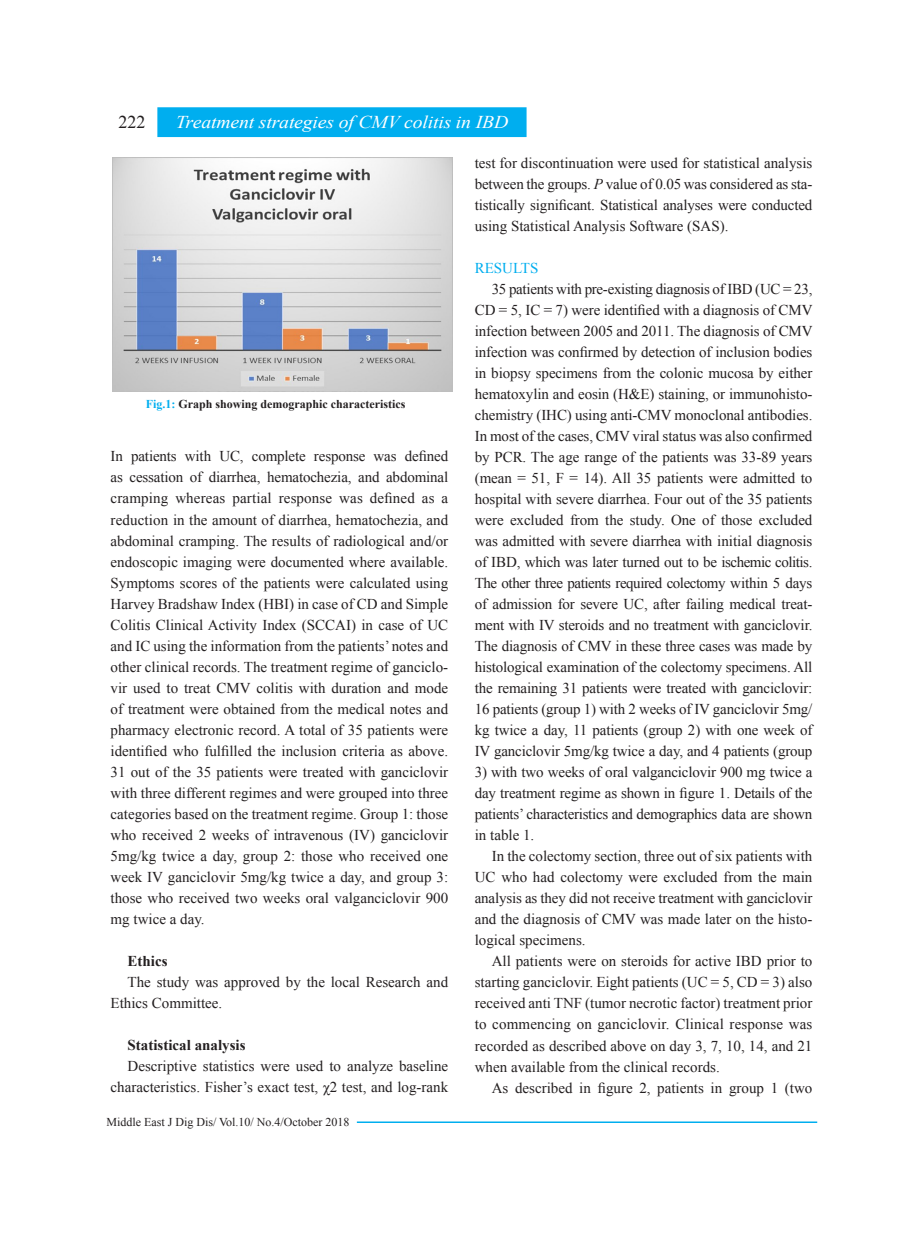
<style>
.page{position:relative;width:923px;height:1234px;background:#fff}
.page>*{position:absolute;margin:0;border:0;box-sizing:border-box;transform-origin:0 0}
.t1{font:italic 18px "Times New Roman";letter-spacing:-.01em;color:#fff;scale:1.1 1}
.t2{font:18px "Times New Roman";color:#231f20}
.t3{font:15px/21px "Times New Roman";color:#231f20;text-align:justify}
.t4{font:700 15px "Times New Roman";color:#231f20}
.t5{font:15px "Times New Roman";color:#00aeef}
.t6{font:700 12px "Times New Roman";color:#231f20}
.t7{font:12px "Times New Roman";color:#231f20}
.s1{color:#00aeef}
.s2{font-style:italic}
</style>
<div class="page">
<hr style="left:357px;top:1121px;width:460px;height:1px;background:#00aeef">
<div style="left:158px;top:108px;width:368px;height:28px;background:#00aeef"></div>
<div style="left:157px;top:107px;width:369px;height:30px;border:2px solid #00aeef"></div>
<img style="left:112px;top:158px;width:340px;height:234px">
<p class="t2" style="left:118px;top:110px;width:28px">222</p>
<p class="t1" style="left:176px;top:110px;width:304px">Treatment strategies of CMV colitis in IBD</p>
<p class="t6" style="left:146px;top:395px;width:261px"><span class="s1">Fig.1:</span> Graph showing demographic characteristics</p>
<p class="t3" style="left:111px;top:445px;width:339px">In patients with UC, complete response was defined as cessation of diarrhea, hematochezia, and abdominal cramping whereas partial response was defined as a reduction in the amount of diarrhea, hematochezia, and abdominal cramping. The results of radiological and/or endoscopic imaging were documented where available.<br>Symptoms scores of the patients were calculated using Harvey Bradshaw Index (HBI) in case of CD and Simple Colitis Clinical Activity Index (SCCAI) in case of UC and IC using the information from the patients’ notes and other clinical records. The treatment regime of ganciclo&shy;vir used to treat CMV colitis with duration and mode of treatment were obtained from the medical notes and pharmacy electronic record. A total of 35 patients were identified who fulfilled the inclusion criteria as above.<br>31 out of the 35 patients were treated with ganciclovir with three different regimes and were grouped into three categories based on the treatment regime. Group 1: those who received 2 weeks of intravenous (IV) ganciclovir 5mg/kg twice a day, group 2: those who received one week IV ganciclovir 5mg/kg twice a day, and group 3: those who received two weeks oral valganciclovir 900 mg twice a day.</p>
<p class="t4" style="left:128px;top:950px;width:42px">Ethics</p>
<p class="t3" style="left:111px;top:970px;width:339px;text-indent:17px">The study was approved by the local Research and<br>Ethics Committee.</p>
<p class="t4" style="left:128px;top:1034px;width:119px">Statistical analysis</p>
<p class="t3" style="left:111px;top:1054px;width:339px;text-align:right">Descriptive statistics were used to analyze baseline characteristics. Fisher’s exact test, χ2 test, and log-rank</p>
<p class="t7" style="left:106px;top:1113px;width:245px">Middle East J Dig Dis/ Vol.10/ No.4/October 2018</p>
<p class="t3" style="left:475px;top:152px;width:339px">test for discontinuation were used for statistical analysis between the groups. <span class="s2">P</span> value of 0.05 was considered as sta&shy;tistically significant. Statistical analyses were conducted using Statistical Analysis Software (SAS).</p>
<p class="t5" style="left:475px;top:258px;width:65px">RESULTS</p>
<p class="t3" style="left:475px;top:278px;width:339px;text-indent:17px">35 patients with pre-existing diagnosis of IBD (UC = 23, CD = 5, IC = 7) were identified with a diagnosis of CMV infection between 2005 and 2011. The diagnosis of CMV infection was confirmed by detection of inclusion bodies in biopsy specimens from the colonic mucosa by either hematoxylin and eosin (H&amp;E) staining, or immunohisto&shy;chemistry (IHC) using anti-CMV monoclonal antibodies.<br>In most of the cases, CMV viral status was also confirmed by PCR. The age range of the patients was 33-89 years (mean = 51, F = 14). All 35 patients were admitted to hospital with severe diarrhea. Four out of the 35 patients were excluded from the study. One of those excluded was admitted with severe diarrhea with initial diagnosis of IBD, which was later turned out to be ischemic colitis.<br>The other three patients required colectomy within 5 days of admission for severe UC, after failing medical treat&shy;ment with IV steroids and no treatment with ganciclovir.<br>The diagnosis of CMV in these three cases was made by histological examination of the colectomy specimens. All the remaining 31 patients were treated with ganciclovir:<br>16 patients (group 1) with 2 weeks of IV ganciclovir 5mg/ kg twice a day, 11 patients (group 2) with one week of IV ganciclovir 5mg/kg twice a day, and 4 patients (group</p>
<p class="t3" style="left:475px;top:761px;width:339px">3) with two weeks of oral valganciclovir 900 mg twice a day treatment regime as shown in figure 1. Details of the patients’ characteristics and demographics data are shown in table 1.</p>
<p class="t3" style="left:475px;top:845px;width:339px;text-indent:17px">In the colectomy section, three out of six patients with UC who had colectomy were excluded from the main analysis as they did not receive treatment with ganciclovir and the diagnosis of CMV was made later on the histo&shy;logical specimens.</p>
<p class="t3" style="left:475px;top:950px;width:339px;text-indent:17px">All patients were on steroids for active IBD prior to starting ganciclovir. Eight patients (UC = 5, CD = 3) also received anti TNF (tumor necrotic factor) treatment prior to commencing on ganciclovir. Clinical response was recorded as described above on day 3, 7, 10, 14, and 21 when available from the clinical records.</p>
<p class="t3" style="left:492px;top:1076px;width:322px">As described in figure 2, patients in group 1 (two</p>
</div>
